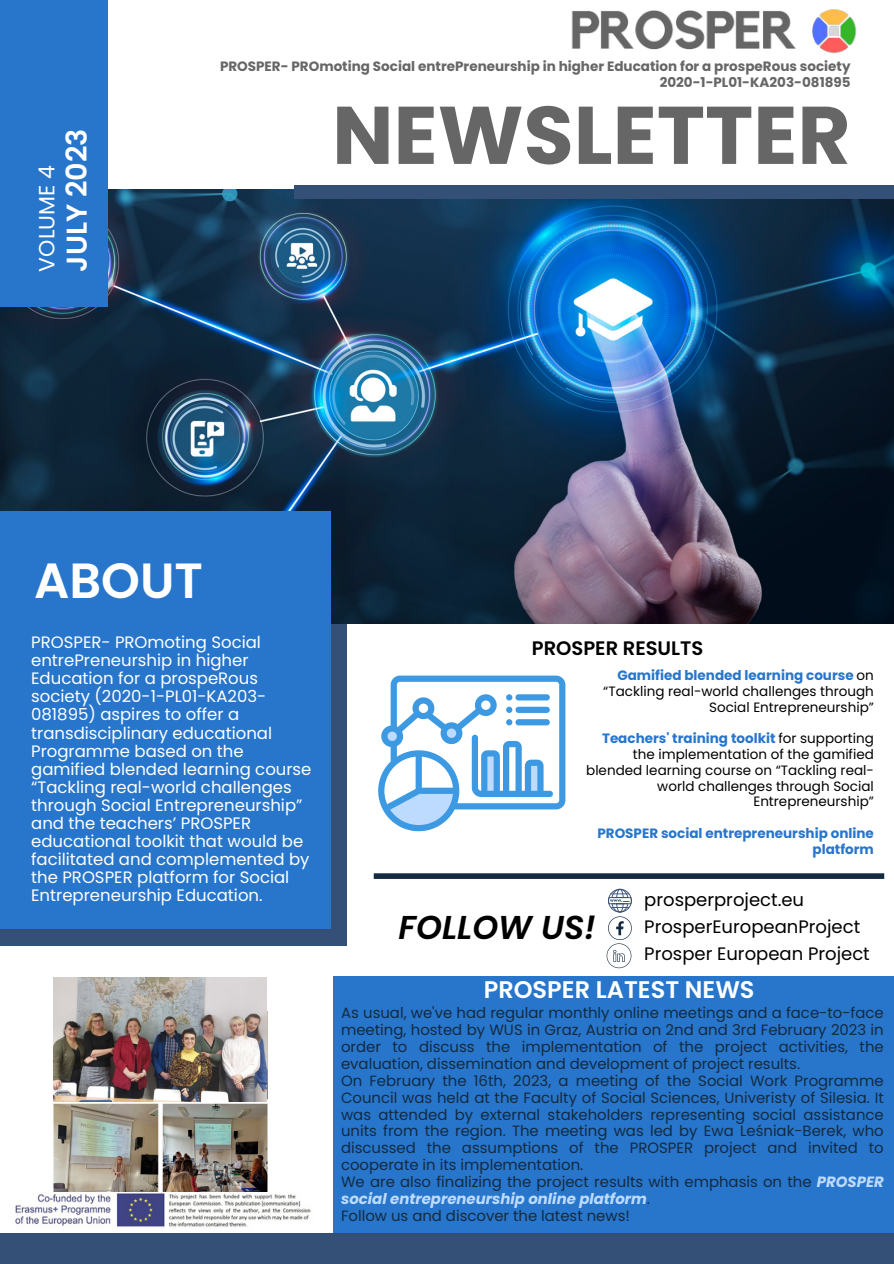
<style>
.page{position:relative;width:894px;height:1264px;background:#fff}
.page>*{position:absolute;margin:0;border:0;box-sizing:border-box;transform-origin:0 0}
.t1{font:700 81.6px "Poppins";color:#666}
.t2{font:600 49.35px "Poppins";color:#fff}
.t3{font:italic 600 33px "Poppins";color:#000}
.t4{font:600 28.65px "Poppins";color:#fff}
.t5{font:600 24px "Poppins";color:#fff}
.t6{font:21.9px "Poppins";color:#fff}
.t7{font:600 19.5px "Poppins";color:#000}
.t8{font:18px "Poppins";color:#000}
.t9{font:16.5px/18px "Poppins";color:#fff}
.t10{font:14.85px/17px "Poppins";color:#142a40;text-align:justify}
.t11{font:13.5px/15.8px "Poppins";color:#000;text-align:right}
.t12{font:700 13.5px "Poppins";color:#666}
.t13{font:700 13.5px/15.8px "Poppins";color:#2776cc;text-align:right}
.s1{font-weight:700;color:#2776cc}
.s2{font-weight:700;font-style:italic;color:#bddbff}
</style>
<div class="page">
<div style="left:0;top:531px;width:347px;height:414px;background:#355077"></div>
<img style="left:0;top:190px;width:893px;height:433px">
<div style="left:294px;top:184px;width:599px;height:14px;background:#355077"></div>
<div style="left:0;top:0;width:108px;height:307px;background:#2776cc"></div>
<div style="left:0;top:511px;width:331px;height:418px;background:#2776cc"></div>
<div style="left:333px;top:976px;width:560px;height:287px;background:#2776cc"></div>
<div style="left:0;top:1232px;width:893px;height:31px;background:#355077"></div>
<img style="left:15px;top:1190px;width:296px;height:37px">
<svg style="left:378px;top:675px;width:187px;height:156px"></svg>
<div style="left:373px;top:873px;width:510px;height:5px;background:#142a40"></div>
<svg style="left:606px;top:888px;width:25px;height:80px"></svg>
<img style="left:53px;top:1011px;width:215px;height:179px">
<img style="left:53px;top:977px;width:213px;height:124px">
<img style="left:571px;top:9px;width:286px;height:45px">
<p class="t6" style="left:31px;top:271px;width:108px;rotate:-90deg">VOLUME 4</p>
<p class="t4" style="left:57px;top:271px;width:144px;rotate:-90deg">JULY 2023</p>
<p class="t12" style="left:220px;top:57px;width:632px">PROSPER- PROmoting Social entrePreneurship in higher Education for a prospeRous society</p>
<p class="t12" style="left:659px;top:73px;width:192px">2020-1-PL01-KA203-081895</p>
<p class="t1" style="left:332px;top:78px;width:520px">NEWSLETTER</p>
<p class="t2" style="left:34px;top:546px;width:170px">ABOUT</p>
<p class="t9" style="left:31px;top:633px;width:282px">PROSPER- PROmoting Social entrePreneurship in higher<br>Education for a prospeRous society (2020-1-PL01-KA203-<br>081895) aspires to offer a transdisciplinary educational<br>Programme based on the gamified blended learning course “Tackling real-world challenges through Social Entrepreneurship” and the teachers’ PROSPER educational toolkit that would be facilitated and complemented by the PROSPER platform for Social<br>Entrepreneurship Education.</p>
<p class="t7" style="left:531px;top:634px;width:173px">PROSPER RESULTS</p>
<p class="t11" style="left:603px;top:667px;width:272px"><span class="s1">Gamified blended learning course</span> on “Tackling real-world challenges through<br>Social Entrepreneurship”</p>
<p class="t11" style="left:586px;top:730px;width:289px"><span class="s1">Teachers' training toolkit</span> for supporting the implementation of the gamified blended learning course on “Tackling real&shy;world challenges through Social Entrepreneurship”</p>
<p class="t13" style="left:597px;top:825px;width:278px">PROSPER social entrepreneurship online platform</p>
<p class="t3" style="left:398px;top:904px;width:199px">FOLLOW US!</p>
<p class="t8" style="left:644px;top:887px;width:161px">prosperproject.eu</p>
<p class="t8" style="left:644px;top:913px;width:217px">ProsperEuropeanProject</p>
<p class="t8" style="left:644px;top:940px;width:227px">Prosper European Project</p>
<p class="t5" style="left:483px;top:972px;width:272px">PROSPER LATEST NEWS</p>
<p class="t10" style="left:341px;top:1004px;width:544px">As usual, we've had regular monthly online meetings and a face-to-face meeting, hosted by WUS in Graz, Austria on 2nd and 3rd February 2023 in order to discuss the implementation of the project activities, the evaluation, dissemination and development of project results.</p>
<p class="t10" style="left:341px;top:1072px;width:544px">On February the 16th, 2023, a meeting of the Social Work Programme Council was held at the Faculty of Social Sciences, Univeristy of Silesia. It was attended by external stakeholders representing social assistance units from the region. The meeting was led by Ewa Leśniak-Berek, who discussed the assumptions of the PROSPER project and invited to cooperate in its implementation.</p>
<p class="t10" style="left:341px;top:1173px;width:544px">We are also finalizing the project results with emphasis on the <span class="s2">PROSPER social entrepreneurship online platform</span>.</p>
<p class="t10" style="left:341px;top:1207px;width:290px">Follow us and discover the latest news!</p>
</div>
